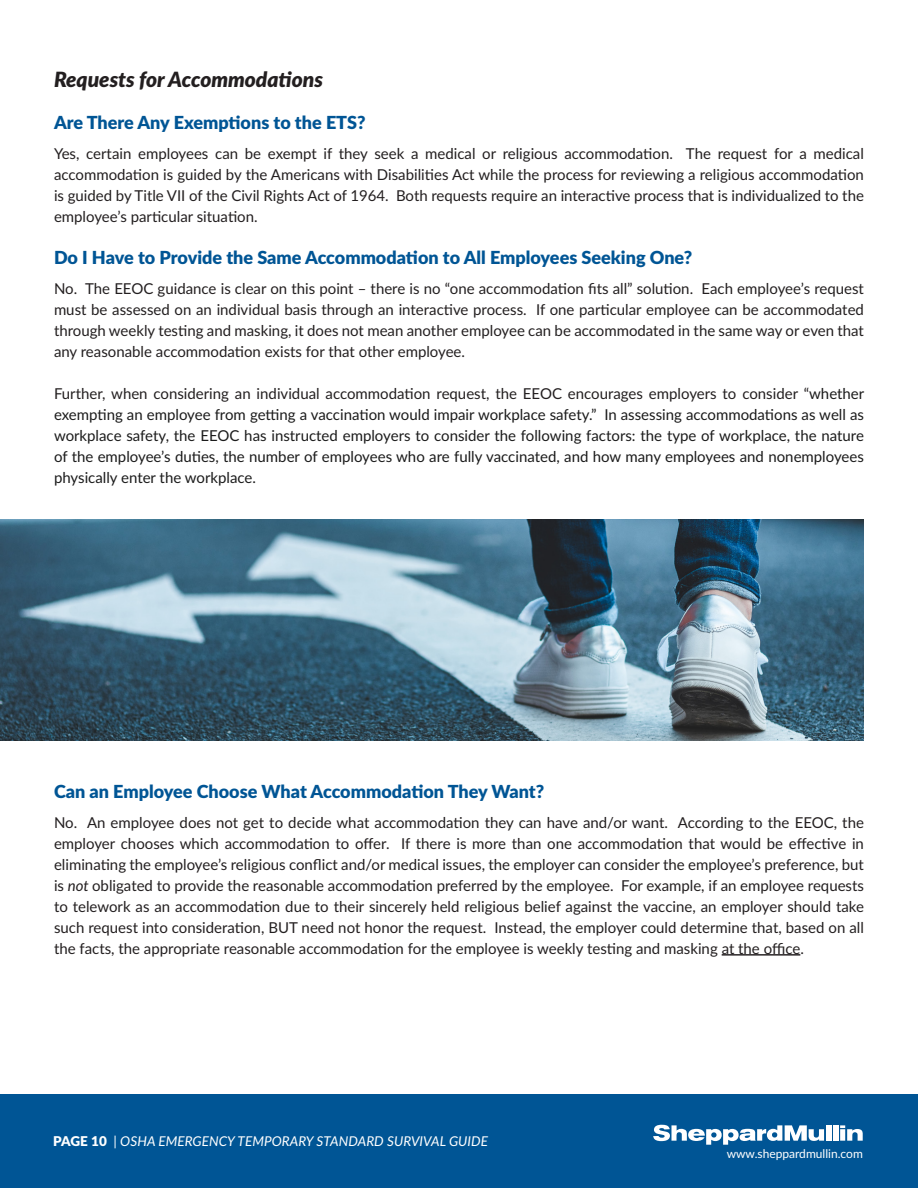
<style>
.page{position:relative;width:918px;height:1188px;background:#fff}
.page>*{position:absolute;margin:0;border:0;box-sizing:border-box;transform-origin:0 0}
.t1{font:italic 900 21px "Lato";color:#231f20}
.t2{font:900 18px "Lato";color:#005595}
.t3{font:15px/21px "Lato";color:#231f20;text-align:justify}
.t4{font:15px/21px "Lato";color:#1b1b1b;text-align:justify}
.t5{font:italic 13.5px "Lato";letter-spacing:.005em;color:#fff}
.t6{font:12px "Lato";color:#fff}
.s1{color:#231f20}
.s2{font-style:italic}
.s3{font-weight:900;font-style:normal}
</style>
<div class="page">
<div style="left:0;top:1095px;width:918px;height:93px;background:#005595"></div>
<svg style="left:653px;top:1125px;width:171px;height:20px"></svg>
<div style="left:826px;top:1125px;width:5px;height:16px;background:#fff"></div>
<div style="left:833px;top:1125px;width:5px;height:16px;background:#fff"></div>
<svg style="left:840px;top:1125px;width:23px;height:16px"></svg>
<hr style="left:722px;top:954px;width:78px;height:2px;background:#231f20">
<img style="left:0;top:519px;width:864px;height:221px">
<p class="t1" style="left:54px;top:64px;width:271px">Requests for Accommodations</p>
<p class="t2" style="left:54px;top:109px;width:313px">Are There Any Exemptions to the ETS?</p>
<p class="t3" style="left:54px;top:142px;width:812px">Yes, certain employees can be exempt if they seek a medical or religious accommodation. The request for a medical accommodation is guided by the Americans with Disabilities Act while the process for reviewing a religious accommodation is guided by Title VII of the Civil Rights Act of 1964. Both requests require an interactive process that is individualized to the employee’s particular situation.</p>
<p class="t2" style="left:54px;top:244px;width:640px">Do I Have to Provide the Same Accommodation to All Employees Seeking One?</p>
<p class="t3" style="left:54px;top:277px;width:811px">No. The EEOC guidance is clear on this point – there is no “one accommodation fits all” solution. Each employee’s request must be assessed on an individual basis through an interactive process. If one particular employee can be accommodated through weekly testing and masking, it does not mean another employee can be accommodated in the same way or even that any reasonable accommodation exists for that other employee.</p>
<p class="t4" style="left:54px;top:382px;width:812px"><span class="s1">Further, when considering an individual accommodation request, the EEOC encourages employers to consider “</span>whether exempting an employee from getting a vaccination would impair workplace safety.” In assessing accommodations as well as workplace safety, the EEOC has instructed employers to consider the following factors: the type of workplace, the nature of the employee’s duties, the number of employees who are fully vaccinated, and how many employees and nonemployees physically enter the workplace.</p>
<p class="t2" style="left:54px;top:778px;width:492px">Can an Employee Choose What Accommodation They Want?</p>
<p class="t3" style="left:54px;top:811px;width:812px">No. An employee does not get to decide what accommodation they can have and/or want. According to the EEOC, the employer chooses which accommodation to offer. If there is more than one accommodation that would be effective in eliminating the employee’s religious conflict and/or medical issues, the employer can consider the employee’s preference, but is <span class="s2">not</span> obligated to provide the reasonable accommodation preferred by the employee. For example, if an employee requests to telework as an accommodation due to their sincerely held religious belief against the vaccine, an employer should take such request into consideration, BUT need not honor the request. Instead, the employer could determine that, based on all the facts, the appropriate reasonable accommodation for the employee is weekly testing and masking at the office.</p>
<p class="t5" style="left:53px;top:1132px;width:436px"><span class="s3">PAGE 10</span> | OSHA EMERGENCY TEMPORARY STANDARD SURVIVAL GUIDE</p>
<p class="t6" style="left:727px;top:1145px;width:138px">www.sheppardmullin.com</p>
</div>
